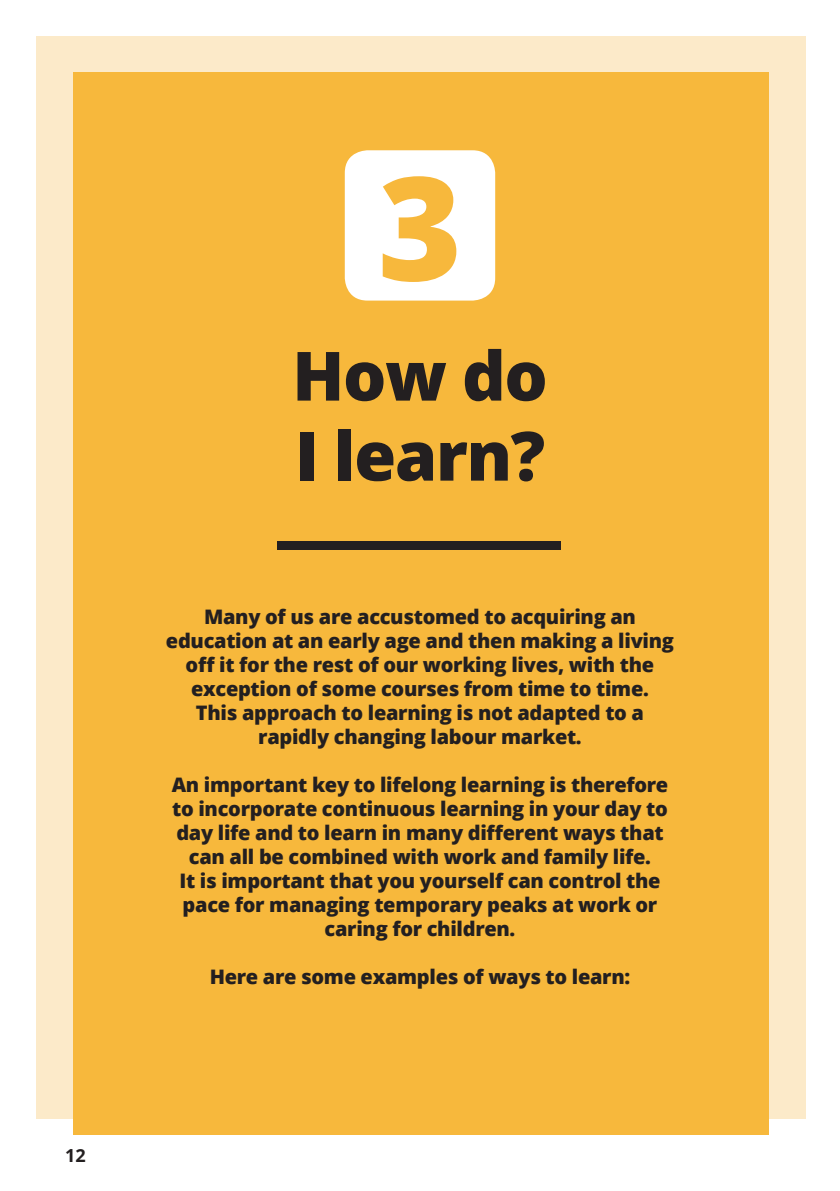
<style>
.page{position:relative;width:840px;height:1191px;background:#fff}
.page>*{position:absolute;margin:0;border:0;box-sizing:border-box;transform-origin:0 0}
.t1{font:800 144px "Open Sans";color:#f7b83c}
.t2{font:800 68px/80px "Open Sans";letter-spacing:-.02em;color:#231f20}
.t3{font:800 20px/24px "Open Sans";letter-spacing:-.015em;color:#231f20;text-align:center}
.t4{font:700 18px "Open Sans";color:#231f20}
</style>
<div class="page">
<div style="left:37px;top:37px;width:768px;height:1082px;background:#fceac9"></div>
<div style="left:73px;top:72px;width:696px;height:1062px;background:#f7b83c"></div>
<div style="left:277px;top:541px;width:284px;height:9px;background:#231f20"></div>
<div style="left:344px;top:150px;width:151px;height:150px;background:#fff;border-radius:23px"></div>
<p class="t4" style="left:65px;top:1143px;width:22px">12</p>
<p class="t1" style="left:377px;top:119px;width:86px">3</p>
<p class="t2" style="left:292px;top:332px;width:257px">How do<br>I learn?</p>
<p class="t3" style="left:166px;top:604px;width:509px">Many of us are accustomed to acquiring an education at an early age and then making a living off it for the rest of our working lives, with the exception of some courses from time to time.<br>This approach to learning is not adapted to a rapidly changing labour market.</p>
<p class="t3" style="left:172px;top:772px;width:498px">An important key to lifelong learning is therefore to incorporate continuous learning in your day to day life and to learn in many different ways that can all be combined with work and family life.<br>It is important that you yourself can control the pace for managing temporary peaks at work or caring for children.</p>
<p class="t3" style="left:209px;top:964px;width:422px">Here are some examples of ways to learn:</p>
</div>
